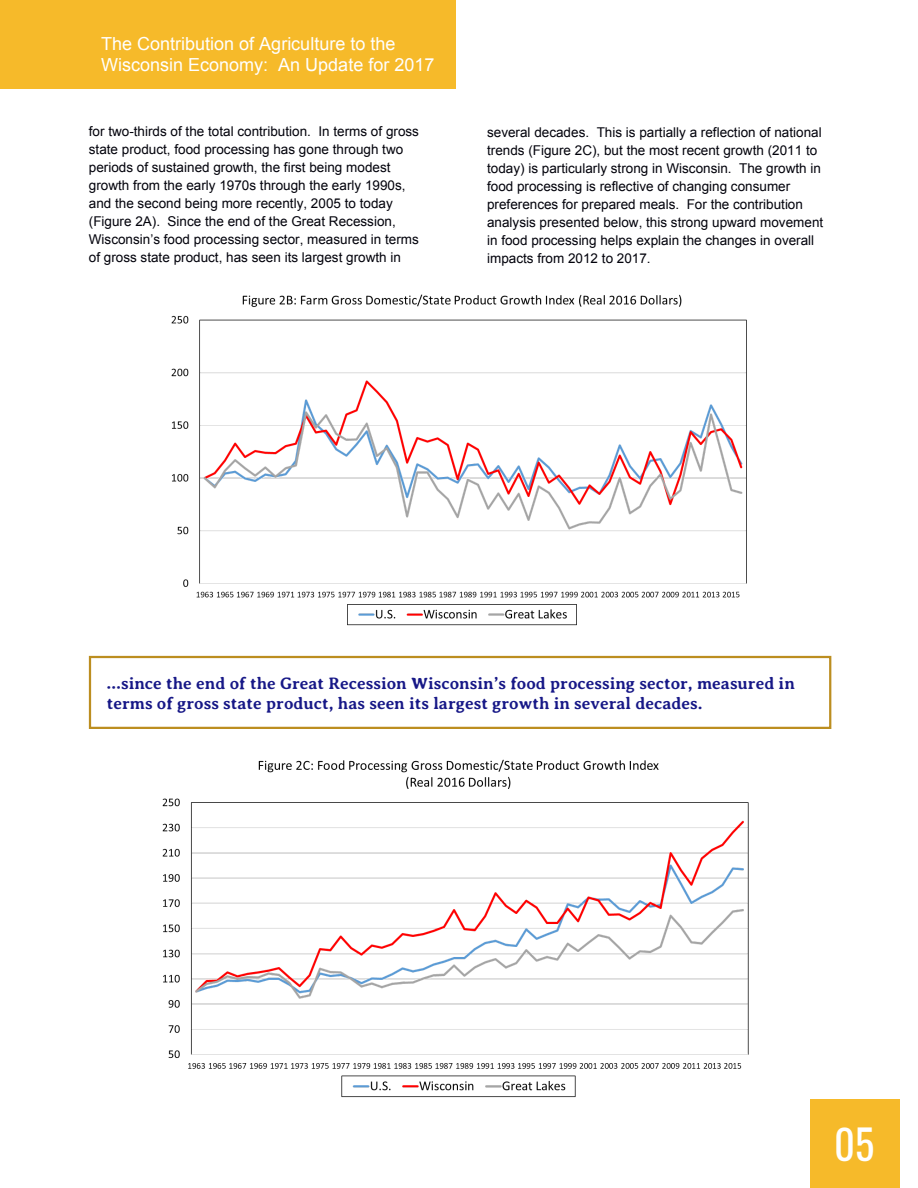
<style>
.page{position:relative;width:918px;height:1188px;background:#fff}
.page>*{position:absolute;margin:0;border:0;box-sizing:border-box;transform-origin:0 0}
.t1{font:40.5px "Oswald";color:#fff}
.t2{font:18px/21.3px "Arial";color:#fff}
.t3{font:700 16.8px/20.2px "Averia Serif Libre";color:#171887}
.t4{font:13.5px/18px "Arial";color:#02020b}
</style>
<div class="page">
<div style="left:0;top:0;width:456px;height:89px;background:#f6ba2a"></div>
<div style="left:810px;top:1099px;width:90px;height:89px;background:#f6ba2a"></div>
<div style="left:89px;top:656px;width:742px;height:73px;border:2px solid #bc8e20"></div>
<img style="left:171px;top:294px;width:576px;height:332px">
<img style="left:162px;top:759px;width:587px;height:339px">
<h2 class="t2" style="left:101px;top:33px;width:335px">The Contribution of Agriculture to the<br>Wisconsin Economy: An Update for 2017</h2>
<p class="t4" style="left:89px;top:123px;width:332px">for two-thirds of the total contribution. In terms of gross state product, food processing has gone through two periods of sustained growth, the first being modest growth from the early 1970s through the early 1990s, and the second being more recently, 2005 to today (Figure 2A). Since the end of the Great Recession, Wisconsin’s food processing sector, measured in terms of gross state product, has seen its largest growth in</p>
<p class="t4" style="left:487px;top:124px;width:338px">several decades. This is partially a reflection of national trends (Figure 2C), but the most recent growth (2011 to today) is particularly strong in Wisconsin. The growth in food processing is reflective of changing consumer preferences for prepared meals. For the contribution analysis presented below, this strong upward movement in food processing helps explain the changes in overall impacts from 2012 to 2017.</p>
<p class="t3" style="left:107px;top:673px;width:690px">…since the end of the Great Recession Wisconsin’s food processing sector, measured in terms of gross state product, has seen its largest growth in several decades.</p>
<h1 class="t1" style="left:834px;top:1108px;width:42px">05</h1>
</div>
